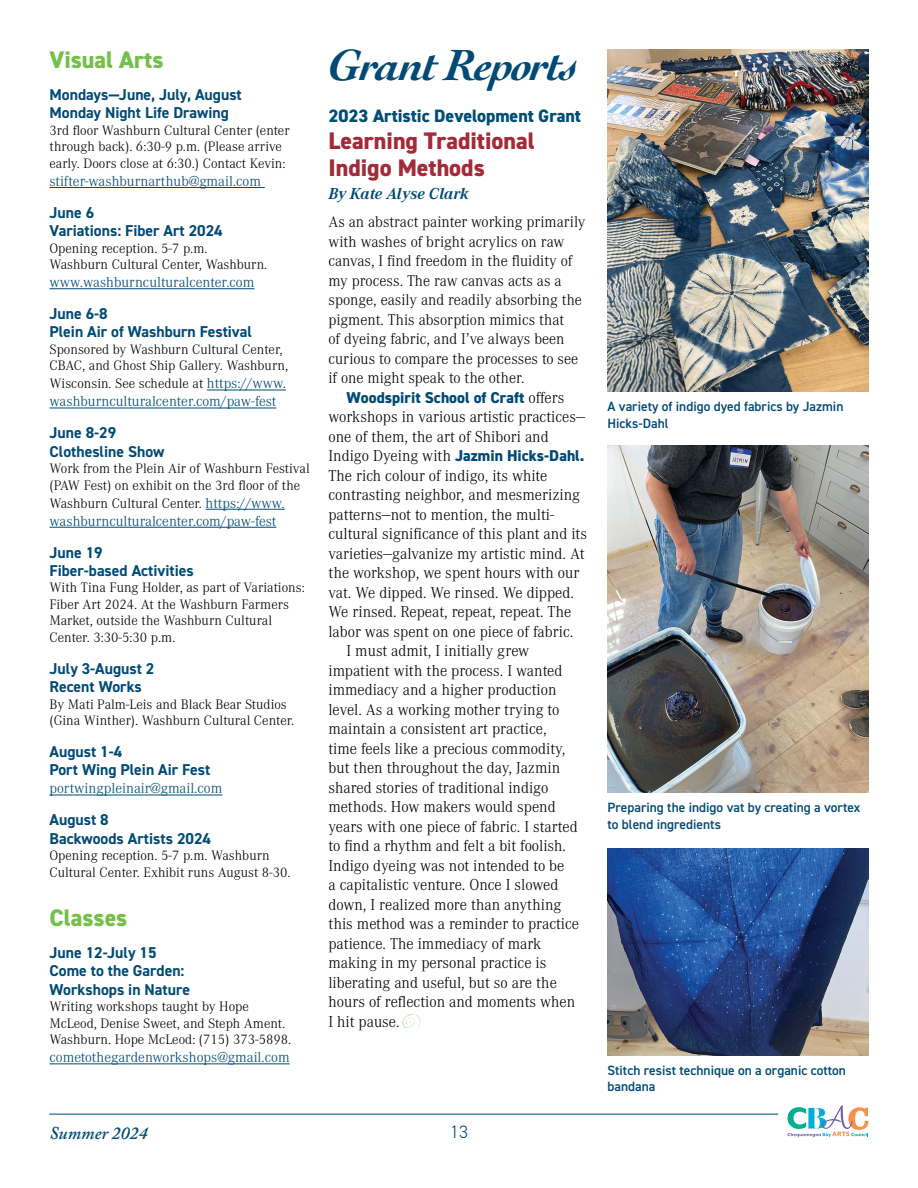
<style>
.page{position:relative;width:918px;height:1188px;background:#fff}
.page>*{position:absolute;margin:0;border:0;box-sizing:border-box;transform-origin:0 0}
.t1{font:italic 700 46.05px "Cochin";letter-spacing:-.03em;color:#004a75}
.t2{font:800 24px/27px "DIN2014";color:#a32a39}
.t3{font:800 24px "DIN2014";color:#74c04b}
.t4{font:800 18px "DIN2014";color:#004d76}
.t5{font:italic 600 18px "Adobe Caslon Pro";color:#004a75}
.t6{font:300 18px "DIN2014";color:#004a75}
.t7{font:300 16.5px/19.5px "Corporate A";color:#000}
.t8{font:italic 700 16.5px "Corporate A";color:#004a75}
.t9{font:300 16.2px/19.5px "Corporate A";color:#000}
.t10{font:700 15.75px/18.5px "DIN2014";color:#004a75}
.t11{font:800 15.75px "DIN2014";color:#004a75}
.t12{font:300 15px "Corporate A Pro";color:#004a75}
.t13{font:300 14.25px/16.5px "Corporate A Pro";color:#000}
.t14{font:300 14.25px/16.5px "Corporate A";color:#000}
.t15{font:600 13.5px/16.5px "DIN2014";color:#004a75}
.s1{font-size:15px;color:#004a75}
.s2{font-family:"Corporate A";font-weight:300;font-size:16.5px;color:#000}
</style>
<div class="page">
<hr style="left:49px;top:1114px;width:729px;height:1px;background:#004a75">
<svg style="left:787px;top:1106px;width:81px;height:31px"></svg>
<hr style="left:50px;top:187px;width:215px;height:1px;background:#004a75">
<hr style="left:50px;top:288px;width:204px;height:1px;background:#004a75">
<hr style="left:207px;top:390px;width:79px;height:1px;background:#004a75">
<hr style="left:50px;top:408px;width:226px;height:1px;background:#004a75">
<hr style="left:206px;top:509px;width:79px;height:1px;background:#004a75">
<hr style="left:50px;top:527px;width:226px;height:1px;background:#004a75">
<hr style="left:50px;top:795px;width:172px;height:1px;background:#004a75">
<hr style="left:50px;top:1064px;width:240px;height:1px;background:#004a75">
<img style="left:608px;top:50px;width:260px;height:342px">
<img style="left:608px;top:446px;width:260px;height:347px">
<img style="left:608px;top:848px;width:260px;height:207px">
<svg style="left:402px;top:1014px;width:18px;height:14px"></svg>
<h2 class="t3" style="left:50px;top:44px;width:115px">Visual Arts</h2>
<p class="t10" style="left:50px;top:85px;width:194px">Mondays—June, July, August<br>Monday Night Life Drawing</p>
<p class="t13" style="left:50px;top:121px;width:242px">3rd floor Washburn Cultural Center (enter through back). 6:30-9 p.m. (Please arrive early. Doors close at 6:30.) Contact Kevin:</p>
<p class="t12" style="left:50px;top:171px;width:213px">stifter-washburnarthub@gmail.com</p>
<p class="t10" style="left:50px;top:203px;width:175px">June 6<br>Variations: Fiber Art 2024</p>
<p class="t13" style="left:50px;top:239px;width:219px">Opening reception. 5-7 p.m.<br>Washburn Cultural Center, Washburn.</p>
<p class="t12" style="left:50px;top:272px;width:206px">www.washburnculturalcenter.com</p>
<p class="t10" style="left:50px;top:304px;width:204px">June 6-8<br>Plein Air of Washburn Festival</p>
<p class="t13" style="left:50px;top:340px;width:240px">Sponsored by Washburn Cultural Center,<br>CBAC, and Ghost Ship Gallery. Washburn,</p>
<p class="t13" style="left:50px;top:375px;width:238px">Wisconsin. See schedule at <span class="s1">https://www.</span></p>
<p class="t12" style="left:49px;top:391px;width:228px">washburnculturalcenter.com/paw-fest</p>
<p class="t10" style="left:50px;top:423px;width:116px">June 8-29<br>Clothesline Show</p>
<p class="t13" style="left:50px;top:460px;width:262px">Work from the Plein Air of Washburn Festival (PAW Fest) on exhibit on the 3rd floor of the</p>
<p class="t13" style="left:50px;top:494px;width:237px">Washburn Cultural Center. <span class="s1">https://www.</span></p>
<p class="t12" style="left:49px;top:511px;width:228px">washburnculturalcenter.com/paw-fest</p>
<p class="t10" style="left:50px;top:543px;width:146px">June 19<br>Fiber-based Activities</p>
<p class="t13" style="left:50px;top:579px;width:257px">With Tina Fung Holder, as part of Variations:<br>Fiber Art 2024. At the Washburn Farmers Market, outside the Washburn Cultural Center. 3:30-5:30 p.m.</p>
<p class="t10" style="left:50px;top:659px;width:106px">July 3-August 2<br>Recent Works</p>
<p class="t13" style="left:50px;top:695px;width:246px">By Mati Palm-Leis and Black Bear Studios (Gina Winther). Washburn Cultural Center.</p>
<p class="t10" style="left:50px;top:742px;width:162px">August 1-4<br>Port Wing Plein Air Fest</p>
<p class="t12" style="left:50px;top:778px;width:174px">portwingpleinair@gmail.com</p>
<p class="t10" style="left:50px;top:810px;width:163px">August 8<br>Backwoods Artists 2024</p>
<p class="t13" style="left:50px;top:847px;width:243px">Opening reception. 5-7 p.m. Washburn<br>Cultural Center. Exhibit runs August 8-30.</p>
<h2 class="t3" style="left:50px;top:902px;width:79px">Classes</h2>
<p class="t10" style="left:50px;top:943px;width:142px">June 12-July 15<br>Come to the Garden:<br>Workshops in Nature</p>
<p class="t14" style="left:50px;top:998px;width:243px">Writing workshops taught by Hope<br>McLeod, Denise Sweet, and Steph Ament.<br>Washburn. Hope McLeod: (715) 373-5898.</p>
<p class="t12" style="left:50px;top:1047px;width:242px">cometothegardenworkshops@gmail.com</p>
<h1 class="t1" style="left:329px;top:34px;width:251px">Grant Reports</h1>
<p class="t4" style="left:328px;top:104px;width:254px">2023 Artistic Development Grant</p>
<h2 class="t2" style="left:328px;top:128px;width:208px">Learning Traditional<br>Indigo Methods</h2>
<p class="t8" style="left:328px;top:182px;width:142px">By Kate Alyse Clark</p>
<p class="t9" style="left:328px;top:212px;width:259px">As an abstract painter working primarily with washes of bright acrylics on raw canvas, I find freedom in the fluidity of my process. The raw canvas acts as a sponge, easily and readily absorbing the pigment. This absorption mimics that<br>of dyeing fabric, and I’ve always been curious to compare the processes to see if one might speak to the other.</p>
<p class="t11" style="left:346px;top:387px;width:219px">Woodspirit School of Craft <span class="s2">offers</span></p>
<p class="t7" style="left:329px;top:407px;width:258px">workshops in various artistic practices— one of them, the art of Shibori and</p>
<p class="t11" style="left:329px;top:445px;width:258px"><span class="s2">Indigo Dyeing with</span> Jazmin Hicks-Dahl.</p>
<p class="t7" style="left:328px;top:465px;width:220px">The rich colour of indigo, its white</p>
<p class="t7" style="left:328px;top:485px;width:253px">contrasting neighbor, and mesmerizing</p>
<p class="t7" style="left:328px;top:504px;width:227px">patterns—not to mention, the multi-</p>
<p class="t7" style="left:328px;top:524px;width:260px">cultural significance of this plant and its</p>
<p class="t7" style="left:328px;top:543px;width:258px">varieties—galvanize my artistic mind. At</p>
<p class="t7" style="left:328px;top:563px;width:252px">the workshop, we spent hours with our</p>
<p class="t7" style="left:328px;top:582px;width:247px">vat. We dipped. We rinsed. We dipped.</p>
<p class="t7" style="left:328px;top:602px;width:244px">We rinsed. Repeat, repeat, repeat. The</p>
<p class="t7" style="left:328px;top:621px;width:246px">labor was spent on one piece of fabric.</p>
<p class="t7" style="left:347px;top:641px;width:184px">I must admit, I initially grew</p>
<p class="t7" style="left:328px;top:660px;width:235px">impatient with the process. I wanted</p>
<p class="t7" style="left:328px;top:680px;width:230px">immediacy and a higher production</p>
<p class="t7" style="left:328px;top:699px;width:232px">level. As a working mother trying to</p>
<p class="t7" style="left:328px;top:719px;width:220px">maintain a consistent art practice,</p>
<p class="t7" style="left:328px;top:738px;width:238px">time feels like a precious commodity,</p>
<p class="t7" style="left:328px;top:758px;width:233px">but then throughout the day, Jazmin</p>
<p class="t7" style="left:328px;top:777px;width:221px">shared stories of traditional indigo</p>
<p class="t7" style="left:328px;top:797px;width:229px">methods. How makers would spend</p>
<p class="t7" style="left:328px;top:816px;width:251px">years with one piece of fabric. I started</p>
<p class="t7" style="left:328px;top:836px;width:239px">to find a rhythm and felt a bit foolish.</p>
<p class="t7" style="left:328px;top:855px;width:237px">Indigo dyeing was not intended to be</p>
<p class="t7" style="left:328px;top:875px;width:231px">a capitalistic venture. Once I slowed</p>
<p class="t7" style="left:328px;top:894px;width:234px">down, I realized more than anything</p>
<p class="t7" style="left:328px;top:914px;width:252px">this method was a reminder to practice</p>
<p class="t7" style="left:328px;top:933px;width:214px">patience. The immediacy of mark</p>
<p class="t7" style="left:328px;top:953px;width:219px">making in my personal practice is</p>
<p class="t7" style="left:328px;top:972px;width:230px">liberating and useful, but so are the</p>
<p class="t7" style="left:328px;top:992px;width:248px">hours of reflection and moments when</p>
<p class="t7" style="left:328px;top:1011px;width:73px">I hit pause.</p>
<p class="t5" style="left:50px;top:1122px;width:100px">Summer 2024</p>
<p class="t6" style="left:450px;top:1120px;width:19px">13</p>
<p class="t15" style="left:608px;top:398px;width:237px">A variety of indigo dyed fabrics by Jazmin<br>Hicks-Dahl</p>
<p class="t15" style="left:608px;top:799px;width:254px">Preparing the indigo vat by creating a vortex to blend ingredients</p>
<p class="t15" style="left:608px;top:1061px;width:240px">Stitch resist technique on a organic cotton bandana</p>
</div>
